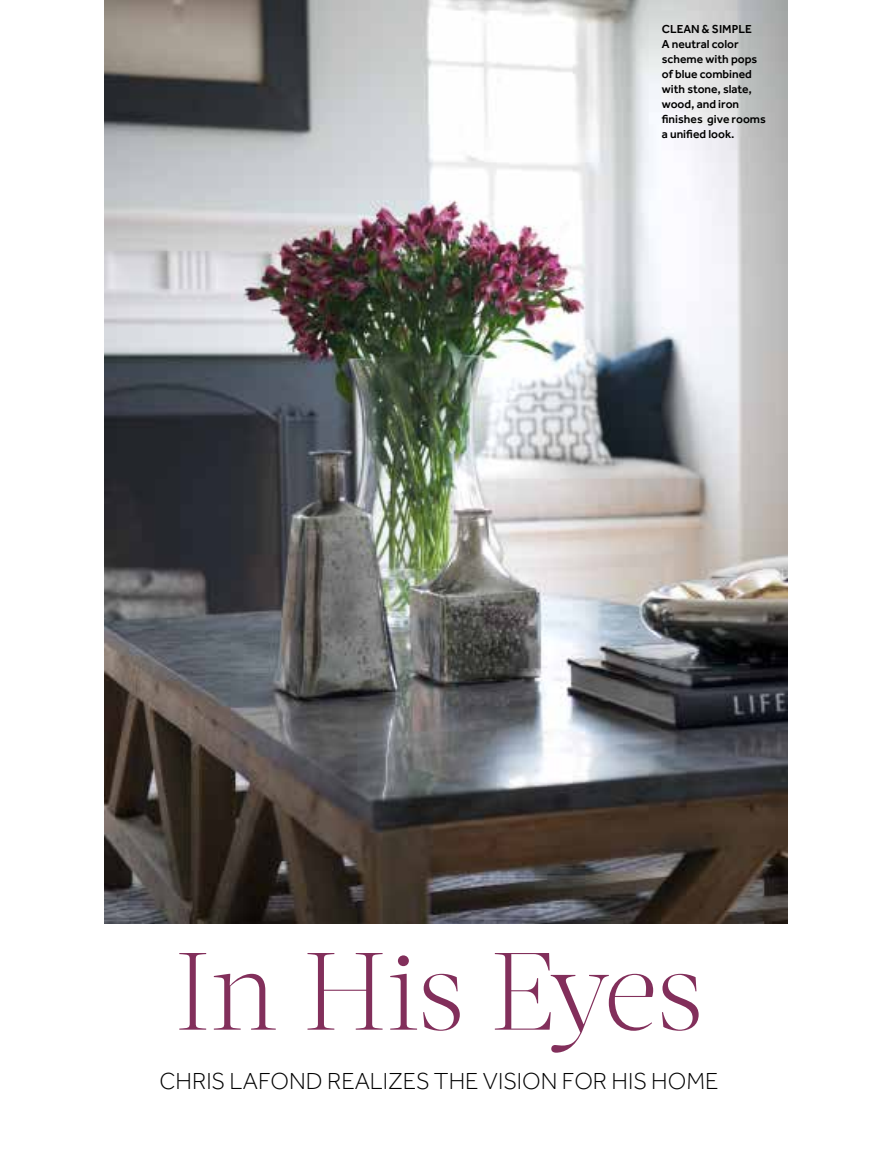
<style>
.page{position:relative;width:878px;height:1175px;background:#fff}
.page>*{position:absolute;margin:0;border:0;box-sizing:border-box;transform-origin:0 0}
.t1{font:300 109.5px "Acta Display";letter-spacing:-.01em;color:#822f5b}
.t2{font:300 24px "Effra";color:#000}
.t3{font:500 12px/15px "Effra";color:#000}
</style>
<div class="page">
<img style="left:104px;top:0;width:683px;height:924px">
<p class="t3" style="left:662px;top:21px;width:105px">CLEAN &amp; SIMPLE<br>A neutral color scheme with pops of blue combined with stone, slate, wood, and iron finishes give rooms a unified look.</p>
<h1 class="t1" style="left:174px;top:927px;width:530px">In His Eyes</h1>
<h2 class="t2" style="left:159px;top:1067px;width:560px">CHRIS LAFOND REALIZES THE VISION FOR HIS HOME</h2>
</div>
